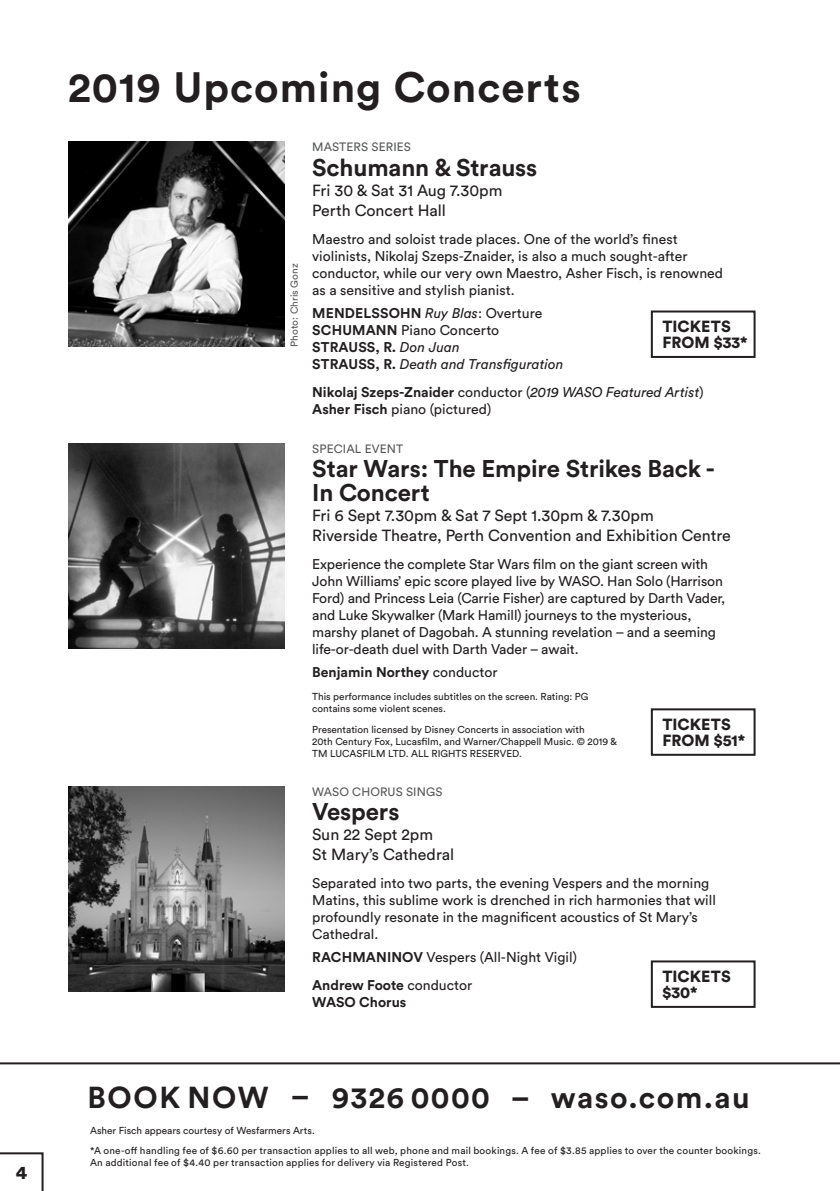
<style>
.page{position:relative;width:840px;height:1191px;background:#fff}
.page>*{position:absolute;margin:0;border:0;box-sizing:border-box;transform-origin:0 0}
.t1{font:700 42px "Circular Std";letter-spacing:.025em;color:#231f20}
.t2{font:700 30px "Circular Std";letter-spacing:.05em;color:#231f20}
.t3{font:700 24px/24px "Circular Std";letter-spacing:-.005em;color:#231f20}
.t4{font:900 18.6px "Circular Std";color:#231f20}
.t5{font:16px/20px "Circular Std";color:#231f20}
.t6{font:900 16px/16px "Circular Std";color:#231f20}
.t7{font:14px/17px "Circular Std";letter-spacing:-.005em;color:#231f20}
.t8{font:700 14px/17px "Circular Std";color:#231f20}
.t9{font:12px "Circular Std";letter-spacing:.01em;color:#57585a}
.t10{font:10px/12px "Circular Std";color:#231f20}
.t11{font:10px "Circular Std";letter-spacing:.02em;color:#231f20}
.t12{font:10px "Circular Std";color:#57585a}
.s1{font-weight:400;font-style:italic}
.s2{font-weight:400}
.s3{font-weight:700}
</style>
<div class="page">
<hr style="left:0;top:1062px;width:839px;height:2px;background:#231f20">
<div style="left:650px;top:310px;width:105px;height:48px;border:2px solid #231f20"></div>
<div style="left:650px;top:960px;width:105px;height:48px;border:2px solid #231f20"></div>
<div style="left:650px;top:708px;width:105px;height:48px;border:2px solid #231f20"></div>
<img style="left:68px;top:142px;width:216px;height:205px">
<img style="left:68px;top:786px;width:216px;height:205px">
<img style="left:68px;top:443px;width:216px;height:205px">
<svg style="left:0;top:1152px;width:44px;height:39px"></svg>
<h3 class="t4" style="left:16px;top:1160px;width:13px">4</h3>
<h1 class="t1" style="left:68px;top:60px;width:514px">2019 Upcoming Concerts</h1>
<p class="t12" style="left:288px;top:347px;width:85px;rotate:-90deg">Photo: Chris Gonz</p>
<p class="t9" style="left:312px;top:140px;width:100px">MASTERS SERIES</p>
<h3 class="t3" style="left:312px;top:155px;width:226px">Schumann &amp; Strauss</h3>
<p class="t5" style="left:312px;top:180px;width:192px">Fri 30 &amp; Sat 31 Aug 7.30pm<br>Perth Concert Hall</p>
<p class="t7" style="left:312px;top:230px;width:412px">Maestro and soloist trade places. One of the world’s finest violinists, Nikolaj Szeps-Znaider, is also a much sought-after conductor, while our very own Maestro, Asher Fisch, is renowned as a sensitive and stylish pianist.</p>
<p class="t8" style="left:312px;top:304px;width:252px">MENDELSSOHN <span class="s1">Ruy Blas</span><span class="s2">: Overture<br></span>SCHUMANN <span class="s2">Piano Concerto<br></span>STRAUSS, R. <span class="s1">Don Juan<br></span>STRAUSS, R. <span class="s1">Death and Transfiguration</span></p>
<p class="t8" style="left:312px;top:383px;width:392px">Nikolaj Szeps-Znaider <span class="s2">conductor (</span><span class="s1">2019 WASO Featured Artist</span><span class="s2">)<br></span>Asher Fisch <span class="s2">piano (pictured)</span></p>
<p class="t6" style="left:662px;top:318px;width:87px">TICKETS<br>FROM $33*</p>
<p class="t9" style="left:312px;top:441px;width:92px">SPECIAL EVENT</p>
<h3 class="t3" style="left:312px;top:456px;width:404px">Star Wars: The Empire Strikes Back -<br>In Concert</h3>
<p class="t5" style="left:312px;top:505px;width:420px">Fri 6 Sept 7.30pm &amp; Sat 7 Sept 1.30pm &amp; 7.30pm<br>Riverside Theatre, Perth Convention and Exhibition Centre</p>
<p class="t7" style="left:312px;top:556px;width:414px">Experience the complete Star Wars film on the giant screen with John Williams’ epic score played live by WASO. Han Solo (Harrison Ford) and Princess Leia (Carrie Fisher) are captured by Darth Vader, and Luke Skywalker (Mark Hamill) journeys to the mysterious, marshy planet of Dagobah. A stunning revelation – and a seeming life-or-death duel with Darth Vader – await.</p>
<p class="t8" style="left:312px;top:663px;width:187px">Benjamin Northey <span class="s2">conductor</span></p>
<p class="t10" style="left:312px;top:690px;width:277px">This performance includes subtitles on the screen. Rating: PG contains some violent scenes.</p>
<p class="t10" style="left:312px;top:723px;width:306px">Presentation licensed by Disney Concerts in association with<br>20th Century Fox, Lucasfilm, and Warner/Chappell Music. © 2019 &amp;<br>TM LUCASFILM LTD. ALL RIGHTS RESERVED.</p>
<p class="t6" style="left:662px;top:716px;width:84px">TICKETS<br>FROM $51*</p>
<p class="t9" style="left:312px;top:784px;width:132px">WASO CHORUS SINGS</p>
<h3 class="t3" style="left:312px;top:799px;width:89px">Vespers</h3>
<p class="t5" style="left:312px;top:824px;width:143px">Sun 22 Sept 2pm<br>St Mary’s Cathedral</p>
<p class="t7" style="left:312px;top:874px;width:405px">Separated into two parts, the evening Vespers and the morning Matins, this sublime work is drenched in rich harmonies that will profoundly resonate in the magnificent acoustics of St Mary’s Cathedral.</p>
<p class="t7" style="left:312px;top:942px;width:266px;line-height:28.4px"><span class="s3">RACHMANINOV</span> Vespers (All-Night Vigil)<br><span class="s3">Andrew Foote</span> conductor</p>
<p class="t8" style="left:312px;top:993px;width:96px">WASO Chorus</p>
<p class="t6" style="left:662px;top:968px;width:70px">TICKETS $30*</p>
<h2 class="t2" style="left:87px;top:1078px;width:663px">BOOK NOW – 9326 0000 – waso.com.au</h2>
<p class="t10" style="left:90px;top:1120px;width:672px;line-height:20.4px">Asher Fisch appears courtesy of Wesfarmers Arts.<br>*A one-off handling fee of $6.60 per transaction applies to all web, phone and mail bookings. A fee of $3.85 applies to over the counter bookings.</p>
<p class="t11" style="left:90px;top:1156px;width:380px">An additional fee of $4.40 per transaction applies for delivery via Registered Post.</p>
</div>
